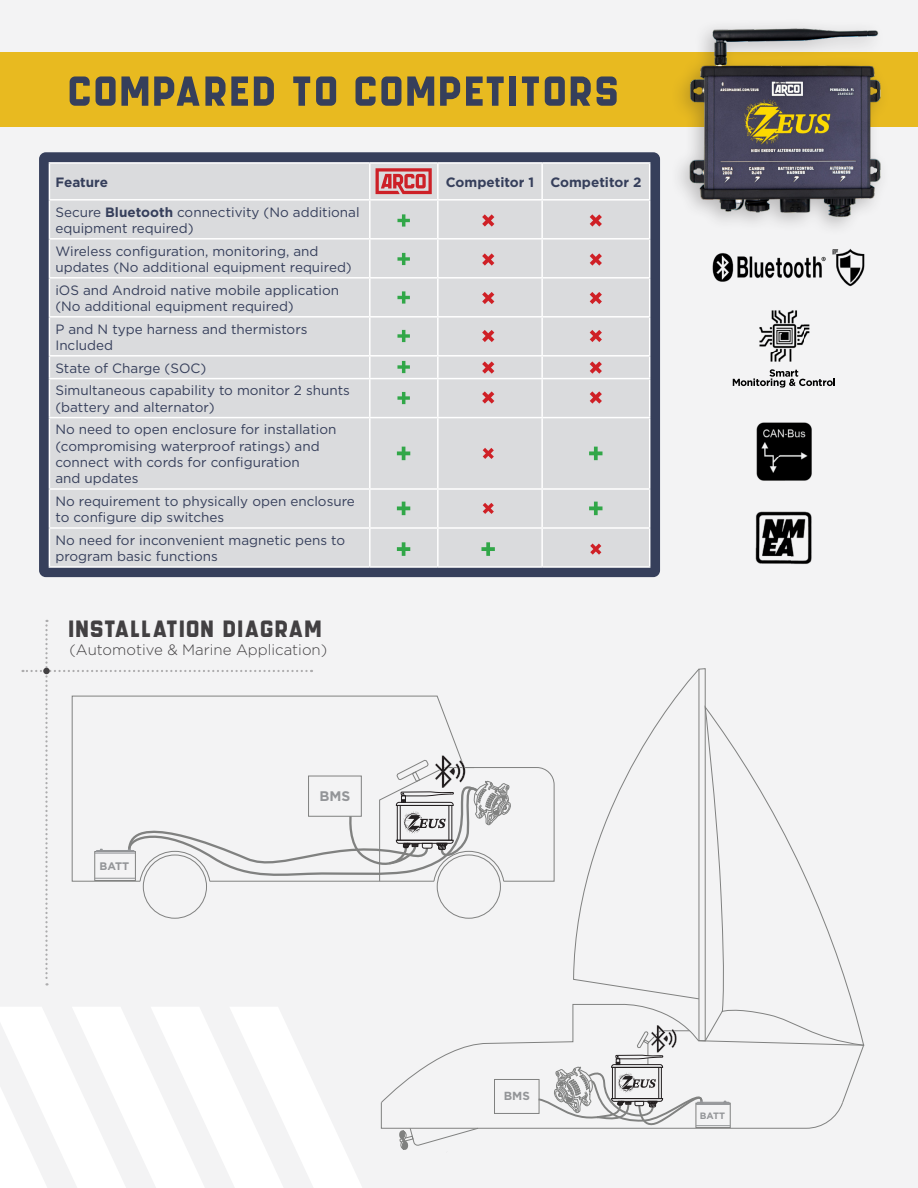
<style>
.page{position:relative;width:918px;height:1188px;background:#f3f3f4}
.page>*{position:absolute;margin:0;border:0;box-sizing:border-box;transform-origin:0 0}
.t1{font:58.5px "GROCHES";color:#363f5b}
.t2{font:33px "GROCHES";color:#424042}
.t3{font:300 15px "Gotham";color:#424042}
.t4{font:700 13.95px "Gotham";color:#939598}
.t5{font:13.5px/16.2px "Gotham";color:#363f5b}
.t6{font:700 13.5px "Gotham";color:#363f5b}
.t7{font:700 11.7px "Gotham";color:#939598}
.t8{font:700 10.95px "Gotham";color:#939598}
.t9{font:700 9.3px "Gotham";color:#939598}
.s1{font-weight:700}
</style>
<div class="page">
<div style="left:0;top:53px;width:918px;height:74px;background:#e8ba20"></div>
<div style="left:670px;top:18px;width:220px;height:218px;background:#231f20;opacity:.27"></div>
<img style="left:671px;top:18px;width:243px;height:199px">
<div style="left:39px;top:152px;width:621px;height:425px;background:#363f5b;border-radius:7px"></div>
<svg style="left:0;top:620px;width:843px;height:568px"></svg>
<div style="left:43px;top:668px;width:7px;height:6px;background:#424042;border-radius:50%"></div>
<div style="left:50px;top:164px;width:599px;height:402px;background:#dadbdd"></div>
<hr style="left:49px;top:162px;width:321px;height:2px;background:#fff">
<hr style="left:49px;top:164px;width:1px;height:35px;background:#fff">
<hr style="left:370px;top:162px;width:68px;height:2px;background:#fff">
<hr style="left:369px;top:164px;width:2px;height:35px;background:#fff">
<hr style="left:438px;top:162px;width:104px;height:2px;background:#fff">
<hr style="left:437px;top:164px;width:2px;height:35px;background:#fff">
<hr style="left:542px;top:162px;width:108px;height:2px;background:#fff">
<hr style="left:541px;top:164px;width:2px;height:35px;background:#fff">
<hr style="left:649px;top:164px;width:1px;height:35px;background:#fff">
<hr style="left:49px;top:199px;width:321px;height:2px;background:#fff">
<hr style="left:49px;top:201px;width:1px;height:37px;background:#fff">
<hr style="left:370px;top:199px;width:68px;height:2px;background:#fff">
<hr style="left:369px;top:201px;width:2px;height:37px;background:#fff">
<hr style="left:438px;top:199px;width:104px;height:2px;background:#fff">
<hr style="left:437px;top:201px;width:2px;height:37px;background:#fff">
<hr style="left:542px;top:199px;width:108px;height:2px;background:#fff">
<hr style="left:541px;top:201px;width:2px;height:37px;background:#fff">
<hr style="left:649px;top:201px;width:1px;height:37px;background:#fff">
<hr style="left:49px;top:238px;width:321px;height:2px;background:#fff">
<hr style="left:49px;top:240px;width:1px;height:37px;background:#fff">
<hr style="left:370px;top:238px;width:68px;height:2px;background:#fff">
<hr style="left:369px;top:240px;width:2px;height:37px;background:#fff">
<hr style="left:438px;top:238px;width:104px;height:2px;background:#fff">
<hr style="left:437px;top:240px;width:2px;height:37px;background:#fff">
<hr style="left:542px;top:238px;width:108px;height:2px;background:#fff">
<hr style="left:541px;top:240px;width:2px;height:37px;background:#fff">
<hr style="left:649px;top:240px;width:1px;height:37px;background:#fff">
<hr style="left:49px;top:277px;width:321px;height:2px;background:#fff">
<hr style="left:49px;top:279px;width:1px;height:37px;background:#fff">
<hr style="left:370px;top:277px;width:68px;height:2px;background:#fff">
<hr style="left:369px;top:279px;width:2px;height:37px;background:#fff">
<hr style="left:438px;top:277px;width:104px;height:2px;background:#fff">
<hr style="left:437px;top:279px;width:2px;height:37px;background:#fff">
<hr style="left:542px;top:277px;width:108px;height:2px;background:#fff">
<hr style="left:541px;top:279px;width:2px;height:37px;background:#fff">
<hr style="left:649px;top:279px;width:1px;height:37px;background:#fff">
<hr style="left:49px;top:316px;width:321px;height:2px;background:#fff">
<hr style="left:49px;top:318px;width:1px;height:37px;background:#fff">
<hr style="left:370px;top:316px;width:68px;height:2px;background:#fff">
<hr style="left:369px;top:318px;width:2px;height:37px;background:#fff">
<hr style="left:438px;top:316px;width:104px;height:2px;background:#fff">
<hr style="left:437px;top:318px;width:2px;height:37px;background:#fff">
<hr style="left:542px;top:316px;width:108px;height:2px;background:#fff">
<hr style="left:541px;top:318px;width:2px;height:37px;background:#fff">
<hr style="left:649px;top:318px;width:1px;height:37px;background:#fff">
<hr style="left:49px;top:355px;width:321px;height:2px;background:#fff">
<svg style="left:49px;top:357px;width:1px;height:21px"></svg>
<hr style="left:370px;top:355px;width:68px;height:2px;background:#fff">
<hr style="left:369px;top:357px;width:2px;height:21px;background:#fff">
<hr style="left:438px;top:355px;width:104px;height:2px;background:#fff">
<hr style="left:437px;top:357px;width:2px;height:21px;background:#fff">
<hr style="left:542px;top:355px;width:108px;height:2px;background:#fff">
<hr style="left:541px;top:357px;width:2px;height:21px;background:#fff">
<svg style="left:649px;top:357px;width:1px;height:21px"></svg>
<hr style="left:49px;top:378px;width:321px;height:1px;background:#fff">
<hr style="left:49px;top:379px;width:1px;height:38px;background:#fff">
<hr style="left:370px;top:378px;width:68px;height:1px;background:#fff">
<hr style="left:369px;top:379px;width:2px;height:38px;background:#fff">
<hr style="left:438px;top:378px;width:104px;height:1px;background:#fff">
<hr style="left:437px;top:379px;width:2px;height:38px;background:#fff">
<hr style="left:542px;top:378px;width:108px;height:1px;background:#fff">
<hr style="left:541px;top:379px;width:2px;height:38px;background:#fff">
<hr style="left:649px;top:379px;width:1px;height:38px;background:#fff">
<hr style="left:49px;top:417px;width:321px;height:1px;background:#fff">
<hr style="left:49px;top:418px;width:1px;height:70px;background:#fff">
<hr style="left:370px;top:417px;width:68px;height:1px;background:#fff">
<hr style="left:369px;top:418px;width:2px;height:70px;background:#fff">
<hr style="left:438px;top:417px;width:104px;height:1px;background:#fff">
<hr style="left:437px;top:418px;width:2px;height:70px;background:#fff">
<hr style="left:542px;top:417px;width:108px;height:1px;background:#fff">
<hr style="left:541px;top:418px;width:2px;height:70px;background:#fff">
<hr style="left:649px;top:418px;width:1px;height:70px;background:#fff">
<hr style="left:49px;top:488px;width:321px;height:2px;background:#fff">
<hr style="left:49px;top:490px;width:1px;height:37px;background:#fff">
<hr style="left:370px;top:488px;width:68px;height:2px;background:#fff">
<hr style="left:369px;top:490px;width:2px;height:37px;background:#fff">
<hr style="left:438px;top:488px;width:104px;height:2px;background:#fff">
<hr style="left:437px;top:490px;width:2px;height:37px;background:#fff">
<hr style="left:542px;top:488px;width:108px;height:2px;background:#fff">
<hr style="left:541px;top:490px;width:2px;height:37px;background:#fff">
<hr style="left:649px;top:490px;width:1px;height:37px;background:#fff">
<hr style="left:49px;top:527px;width:321px;height:2px;background:#fff">
<hr style="left:49px;top:529px;width:1px;height:37px;background:#fff">
<hr style="left:370px;top:527px;width:68px;height:2px;background:#fff">
<hr style="left:369px;top:529px;width:2px;height:37px;background:#fff">
<hr style="left:438px;top:527px;width:104px;height:2px;background:#fff">
<hr style="left:437px;top:529px;width:2px;height:37px;background:#fff">
<hr style="left:542px;top:527px;width:108px;height:2px;background:#fff">
<hr style="left:541px;top:529px;width:2px;height:37px;background:#fff">
<hr style="left:649px;top:529px;width:1px;height:37px;background:#fff">
<hr style="left:49px;top:566px;width:321px;height:2px;background:#fff">
<hr style="left:370px;top:566px;width:68px;height:2px;background:#fff">
<hr style="left:438px;top:566px;width:104px;height:2px;background:#fff">
<hr style="left:542px;top:566px;width:108px;height:2px;background:#fff">
<svg style="left:397px;top:361px;width:13px;height:12px"></svg>
<svg style="left:483px;top:448px;width:11px;height:11px"></svg>
<svg style="left:397px;top:392px;width:13px;height:12px"></svg>
<svg style="left:483px;top:503px;width:11px;height:11px"></svg>
<svg style="left:590px;top:544px;width:11px;height:11px"></svg>
<svg style="left:397px;top:330px;width:13px;height:12px"></svg>
<svg style="left:397px;top:291px;width:13px;height:13px"></svg>
<svg style="left:397px;top:253px;width:13px;height:12px"></svg>
<svg style="left:397px;top:214px;width:13px;height:13px"></svg>
<svg style="left:482px;top:214px;width:12px;height:13px"></svg>
<svg style="left:482px;top:253px;width:12px;height:13px"></svg>
<svg style="left:482px;top:292px;width:12px;height:12px"></svg>
<svg style="left:482px;top:330px;width:12px;height:12px"></svg>
<svg style="left:482px;top:361px;width:12px;height:13px"></svg>
<svg style="left:482px;top:391px;width:12px;height:13px"></svg>
<svg style="left:590px;top:214px;width:12px;height:13px"></svg>
<svg style="left:590px;top:253px;width:12px;height:13px"></svg>
<svg style="left:590px;top:292px;width:12px;height:12px"></svg>
<svg style="left:590px;top:330px;width:12px;height:12px"></svg>
<svg style="left:590px;top:361px;width:12px;height:13px"></svg>
<svg style="left:590px;top:391px;width:12px;height:13px"></svg>
<svg style="left:589px;top:447px;width:14px;height:13px"></svg>
<svg style="left:397px;top:447px;width:13px;height:13px"></svg>
<svg style="left:589px;top:502px;width:14px;height:13px"></svg>
<svg style="left:397px;top:502px;width:13px;height:13px"></svg>
<svg style="left:397px;top:542px;width:13px;height:14px"></svg>
<svg style="left:481px;top:542px;width:14px;height:14px"></svg>
<svg style="left:376px;top:168px;width:56px;height:26px"></svg>
<img style="left:756px;top:422px;width:56px;height:59px">
<img style="left:755px;top:511px;width:57px;height:53px">
<img style="left:759px;top:310px;width:51px;height:52px">
<svg style="left:733px;top:369px;width:102px;height:19px"></svg>
<img style="left:712px;top:248px;width:153px;height:39px">
<p class="t1" style="left:70px;top:66px;width:554px">Compared to competitors</p>
<p class="t6" style="left:55px;top:173px;width:54px">Feature</p>
<p class="t6" style="left:446px;top:173px;width:90px">Competitor 1</p>
<p class="t6" style="left:550px;top:173px;width:93px">Competitor 2</p>
<p class="t5" style="left:55px;top:203px;width:306px">Secure <span class="s1">Bluetooth</span> connectivity (No additional equipment required)</p>
<p class="t5" style="left:55px;top:242px;width:298px">Wireless configuration, monitoring, and updates (No additional equipment required)</p>
<p class="t5" style="left:55px;top:281px;width:285px">iOS and Android native mobile application (No additional equipment required)</p>
<p class="t5" style="left:55px;top:320px;width:254px">P and N type harness and thermistors<br>Included</p>
<p class="t5" style="left:55px;top:359px;width:152px">State of Charge (SOC)</p>
<p class="t5" style="left:55px;top:382px;width:296px">Simultaneous capability to monitor 2 shunts (battery and alternator)</p>
<p class="t5" style="left:55px;top:421px;width:283px">No need to open enclosure for installation (compromising waterproof ratings) and connect with cords for configuration<br>and updates</p>
<p class="t5" style="left:55px;top:493px;width:301px">No requirement to physically open enclosure to configure dip switches</p>
<p class="t5" style="left:55px;top:532px;width:291px">No need for inconvenient magnetic pens to program basic functions</p>
<p class="t2" style="left:70px;top:615px;width:256px">Installation Diagram</p>
<p class="t3" style="left:70px;top:640px;width:259px">(Automotive &amp; Marine Application)</p>
<p class="t8" style="left:100px;top:859px;width:31px">BATT</p>
<p class="t4" style="left:319px;top:787px;width:32px">BMS</p>
<p class="t7" style="left:336px;top:790px;width:28px">BMS</p>
<p class="t7" style="left:504px;top:1089px;width:28px">BMS</p>
<p class="t9" style="left:700px;top:1109px;width:27px">BATT</p>
</div>
